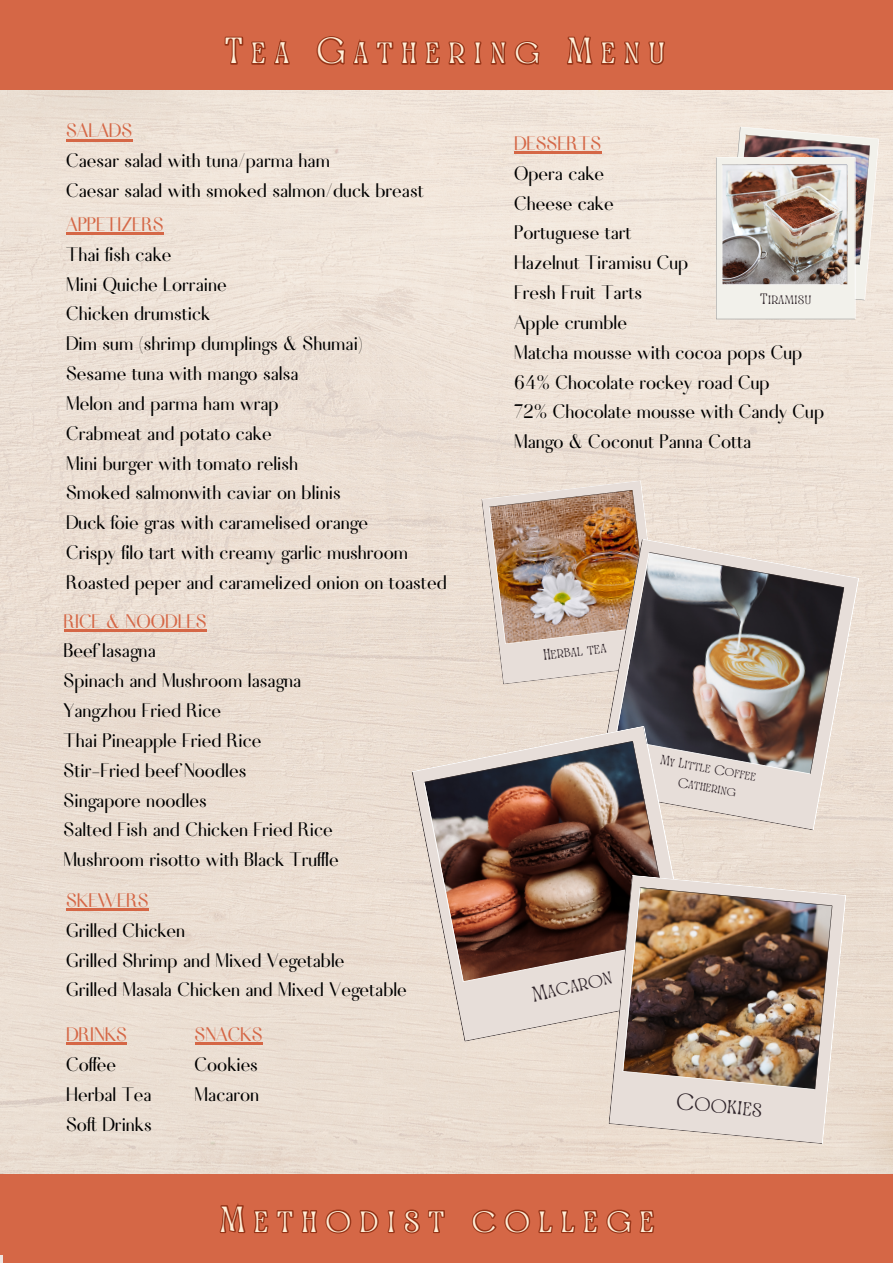
<style>
.page{position:relative;width:893px;height:1263px;background:#fff}
.page>*{position:absolute;margin:0;border:0;box-sizing:border-box;transform-origin:0 0}
.t1{font:36px "Awesome Lathusca";color:rgb(0 0 0/0)}
.t2{font:26.25px "Fiona";color:#000}
.t3{font:26.25px "Fiona";color:#d56746}
</style>
<div class="page">
<img style="left:0;top:89px;width:893px;height:1085px">
<hr style="left:66px;top:908px;width:83px;height:3px;background:#d56746">
<div style="left:0;top:1174px;width:893px;height:89px;background:#d56746"></div>
<hr style="left:514px;top:152px;width:87px;height:2px;background:#d56746">
<div style="left:0;top:0;width:893px;height:89px;background:#d56746"></div>
<svg style="left:0;top:1255px;width:2px;height:8px"></svg>
<hr style="left:64px;top:629px;width:143px;height:2px;background:#d56746">
<hr style="left:66px;top:139px;width:66px;height:2px;background:#d56746">
<hr style="left:66px;top:233px;width:98px;height:2px;background:#d56746">
<img style="left:615px;top:539px;width:244px;height:291px">
<svg style="left:411px;top:741px;width:197px;height:301px;background:#e7dcd3"></svg>
<img style="left:412px;top:726px;width:285px;height:270px">
<svg style="left:608px;top:875px;width:14px;height:269px;background:#aa9c95"></svg>
<img style="left:622px;top:875px;width:224px;height:269px">
<hr style="left:66px;top:1043px;width:61px;height:2px;background:#d56746">
<hr style="left:194px;top:1043px;width:68px;height:2px;background:#d56746">
<img style="left:481px;top:480px;width:182px;height:204px">
<div style="left:660px;top:755px;width:96px;height:41px;background:#e7ded9"></div>
<div style="left:531px;top:971px;width:81px;height:30px;background:#e7ded9"></div>
<div style="left:677px;top:1092px;width:85px;height:25px;background:#e7ded9"></div>
<svg style="left:224px;top:35px;width:441px;height:31px"></svg>
<svg style="left:219px;top:1203px;width:436px;height:31px"></svg>
<img style="left:716px;top:127px;width:163px;height:192px">
<p class="t3" style="left:66px;top:116px;width:68px">SALADS</p>
<p class="t2" style="left:66px;top:146px;width:265px">Caesar salad with tuna/parma ham</p>
<p class="t2" style="left:66px;top:176px;width:359px">Caesar salad with smoked salmon/duck breast</p>
<p class="t3" style="left:66px;top:210px;width:99px">APPETIZERS</p>
<p class="t2" style="left:66px;top:240px;width:107px">Thai fish cake</p>
<p class="t2" style="left:66px;top:270px;width:162px">Mini Quiche Lorraine</p>
<p class="t2" style="left:66px;top:299px;width:145px">Chicken drumstick</p>
<p class="t2" style="left:66px;top:329px;width:298px">Dim sum (shrimp dumplings &amp; Shumai)</p>
<p class="t2" style="left:66px;top:359px;width:234px">Sesame tuna with mango salsa</p>
<p class="t2" style="left:66px;top:389px;width:214px">Melon and parma ham wrap</p>
<p class="t2" style="left:66px;top:419px;width:207px">Crabmeat and potato cake</p>
<p class="t2" style="left:66px;top:448px;width:234px">Mini burger with tomato relish</p>
<p class="t2" style="left:66px;top:478px;width:276px">Smoked salmonwith caviar on blinis</p>
<p class="t2" style="left:66px;top:508px;width:303px">Duck foie gras with caramelised orange</p>
<p class="t2" style="left:66px;top:538px;width:343px">Crispy filo tart with creamy garlic mushroom</p>
<p class="t2" style="left:66px;top:568px;width:382px">Roasted peper and caramelized onion on toasted</p>
<p class="t3" style="left:64px;top:606px;width:144px">RICE &amp; NOODLES</p>
<p class="t2" style="left:64px;top:636px;width:94px">Beef lasagna</p>
<p class="t2" style="left:64px;top:666px;width:239px">Spinach and Mushroom lasagna</p>
<p class="t2" style="left:64px;top:696px;width:159px">Yangzhou Fried Rice</p>
<p class="t2" style="left:64px;top:726px;width:199px">Thai Pineapple Fried Rice</p>
<p class="t2" style="left:64px;top:756px;width:184px">Stir-Fried beef Noodles</p>
<p class="t2" style="left:64px;top:785px;width:145px">Singapore noodles</p>
<p class="t2" style="left:64px;top:815px;width:271px">Salted Fish and Chicken Fried Rice</p>
<p class="t2" style="left:64px;top:845px;width:277px">Mushroom risotto with Black Truf le</p>
<p class="t3" style="left:66px;top:886px;width:84px">SKEWERS</p>
<p class="t2" style="left:66px;top:915px;width:120px">Grilled Chicken</p>
<p class="t2" style="left:66px;top:945px;width:280px">Grilled Shrimp and Mixed Vegetable</p>
<p class="t2" style="left:66px;top:975px;width:342px">Grilled Masala Chicken and Mixed Vegetable</p>
<p class="t3" style="left:66px;top:1020px;width:62px">DRINKS</p>
<p class="t2" style="left:66px;top:1050px;width:52px">Cofee</p>
<p class="t2" style="left:66px;top:1080px;width:87px">Herbal Tea</p>
<p class="t2" style="left:66px;top:1109px;width:87px">Soft Drinks</p>
<p class="t3" style="left:194px;top:1020px;width:69px">SNACKS</p>
<p class="t2" style="left:194px;top:1050px;width:65px">Cookies</p>
<p class="t2" style="left:194px;top:1080px;width:66px">Macaron</p>
<p class="t1" style="left:490px;top:28px;width:17px">■</p>
<p class="t3" style="left:514px;top:129px;width:89px">DESSERTS</p>
<p class="t2" style="left:514px;top:159px;width:92px">Opera cake</p>
<p class="t2" style="left:514px;top:189px;width:101px">Cheese cake</p>
<p class="t2" style="left:514px;top:218px;width:119px">Portuguese tart</p>
<p class="t2" style="left:514px;top:248px;width:176px">Hazelnut Tiramisu Cup</p>
<p class="t2" style="left:514px;top:278px;width:130px">Fresh Fruit Tarts</p>
<p class="t2" style="left:514px;top:308px;width:114px">Apple crumble</p>
<p class="t2" style="left:514px;top:338px;width:290px">Matcha mousse with cocoa pops Cup</p>
<p class="t2" style="left:514px;top:367px;width:257px">64% Chocolate rockey road Cup</p>
<p class="t2" style="left:514px;top:397px;width:311px">72% Chocolate mousse with Candy Cup</p>
<p class="t2" style="left:514px;top:427px;width:239px">Mango &amp; Coconut Panna Cotta</p>
<p class="t1" style="left:504px;top:1197px;width:72px">□●●</p>
</div>
